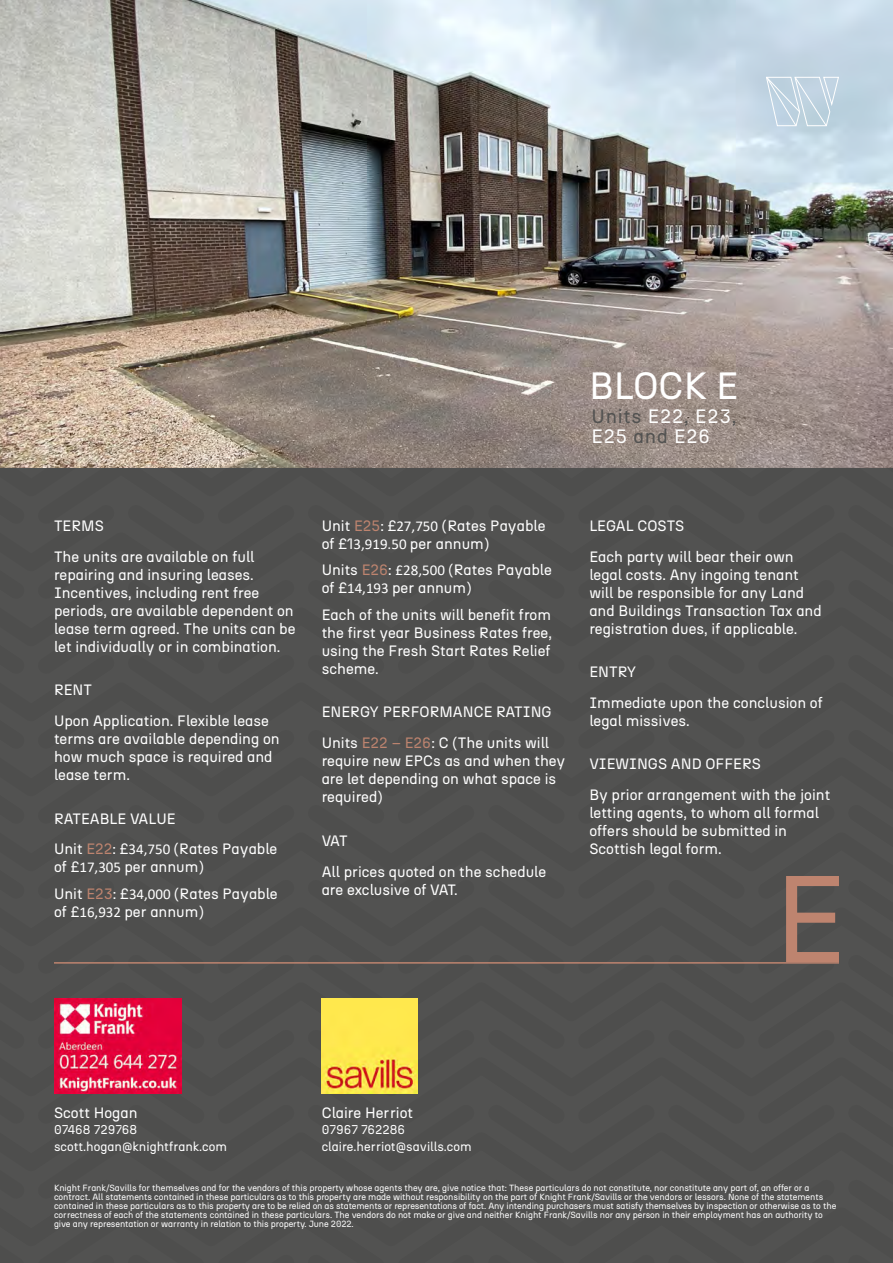
<style>
.page{position:relative;width:893px;height:1263px;background:#fff}
.page>*{position:absolute;margin:0;border:0;box-sizing:border-box;transform-origin:0 0}
.t1{font:37.95px "N27";letter-spacing:-.005em;color:#fff}
.t2{font:19.35px/19.4px "N27";letter-spacing:.04em;color:#fff}
.t3{font:15px/18px "N27";color:#fff}
.t4{font:12.75px/16.5px "N27";color:#fff}
.t5{font:9px/9px "N27";letter-spacing:-.005em;color:#fff}
.s1{color:#525251}
.s2{color:#be846f}
.s3{font-family:"Calibri"}
</style>
<div class="page">
<img style="left:0;top:0;width:893px;height:468px">
<svg style="left:765px;top:76px;width:74px;height:51px;background:#c6d7e3"></svg>
<div style="left:0;top:468px;width:893px;height:795px;background:#525251"></div>
<h1 class="t1" style="left:589px;top:363px;width:151px">BLOCK E</h1>
<p class="t2" style="left:592px;top:406px;width:146px"><span class="s1">Units</span> E22<span class="s1">,</span> E23<span class="s1">,<br></span>E25 <span class="s1">and</span> E26</p>
<p class="t3" style="left:54px;top:510px;width:202px;line-height:30.8px">TERMS<br>The units are available on full</p>
<p class="t3" style="left:54px;top:565px;width:243px">repairing and insuring leases.<br>Incentives, including rent free periods, are available dependent on lease term agreed. The units can be let individually or in combination.</p>
<p class="t3" style="left:54px;top:674px;width:217px;line-height:30.8px">RENT<br>Upon Application. Flexible lease</p>
<p class="t3" style="left:54px;top:730px;width:227px">terms are available depending on how much space is required and lease term.</p>
<p class="t3" style="left:54px;top:803px;width:225px;line-height:30.8px">RATEABLE VALUE<br>Unit <span class="s2">E22</span>: £<span class="s3">34,750</span> (Rates Payable</p>
<p class="t3" style="left:54px;top:853px;width:225px;line-height:26.5px">of £<span class="s3">17,305</span> per annum)<br>Unit <span class="s2">E23</span>: £<span class="s3">34,000</span> (Rates Payable</p>
<p class="t3" style="left:54px;top:902px;width:151px">of £<span class="s3">16,932</span> per annum)</p>
<p class="t3" style="left:322px;top:516px;width:225px">Unit <span class="s2">E25</span>: £<span class="s3">27,750</span> (Rates Payable of £1<span class="s3">3,919.50</span> per annum)</p>
<p class="t3" style="left:322px;top:561px;width:232px">Units <span class="s2">E26</span>: <span class="s3">£28,500</span> (Rates Payable of £<span class="s3">14,193</span> per annum)</p>
<p class="t3" style="left:322px;top:606px;width:232px;text-align:justify">Each of the units will benefit from the first year Business Rates free, using the Fresh Start Rates Relief scheme.</p>
<p class="t3" style="left:322px;top:697px;width:231px;line-height:30.8px">ENERGY PERFORMANCE RATING<br>Units <span class="s2">E22 – E26</span>: C (The units will</p>
<p class="t3" style="left:322px;top:752px;width:245px">require new EPCs as and when they are let depending on what space is required)</p>
<p class="t3" style="left:322px;top:825px;width:226px;line-height:30.8px">VAT<br>All prices quoted on the schedule</p>
<p class="t3" style="left:322px;top:880px;width:138px">are exclusive of VAT.</p>
<p class="t3" style="left:589px;top:510px;width:206px;line-height:30.8px">LEGAL COSTS<br>Each party will bear their own</p>
<p class="t3" style="left:589px;top:565px;width:234px">legal costs. Any ingoing tenant will be responsible for any Land and Buildings Transaction Tax and registration dues, if applicable.</p>
<p class="t3" style="left:589px;top:656px;width:235px;line-height:30.8px">ENTRY<br>Immediate upon the conclusion of</p>
<p class="t3" style="left:589px;top:712px;width:102px">legal missives.</p>
<p class="t3" style="left:589px;top:749px;width:242px;line-height:30.8px">VIEWINGS AND OFFERS<br>By prior arrangement with the joint</p>
<p class="t3" style="left:589px;top:804px;width:231px">letting agents, to whom all formal offers should be submitted in<br>Scottish legal form.</p>
<p class="t3" style="left:54px;top:1103px;width:85px">Scott Hogan</p>
<p class="t4" style="left:54px;top:1122px;width:175px">07468 729768 scott.hogan@knightfrank.com</p>
<p class="t3" style="left:322px;top:1103px;width:93px">Claire Herriot</p>
<p class="t4" style="left:322px;top:1122px;width:152px">07967 762286 claire.herriot@savills.com</p>
<p class="t5" style="left:54px;top:1183px;width:784px">Knight Frank/Savills for themselves and for the vendors of this property whose agents they are, give notice that: These particulars do not constitute, nor constitute any part of, an offer or a contract. All statements contained in these particulars as to this property are made without responsibility on the part of Knight Frank/Savills or the vendors or lessors. None of the statements contained in these particulars as to this property are to be relied on as statements or representations of fact. Any intending purchasers must satisfy themselves by inspection or otherwise as to the correctness of each of the statements contained in these particulars. The vendors do not make or give and neither Knight Frank/Savills nor any person in their employment has an authority to give any representation or warranty in relation to this property. June 2022.</p>
</div>
